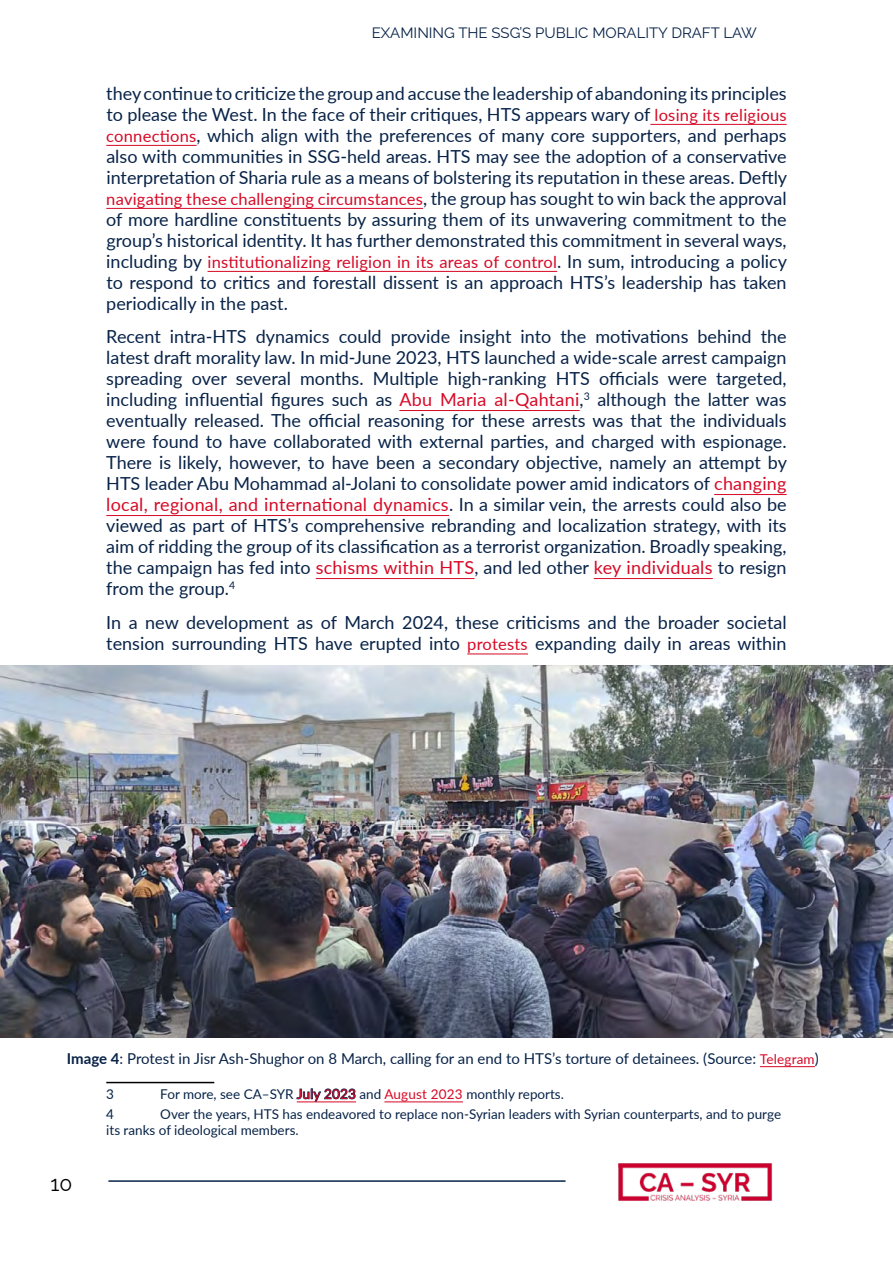
<style>
.page{position:relative;width:893px;height:1263px;background:#fff}
.page>*{position:absolute;margin:0;border:0;box-sizing:border-box;transform-origin:0 0}
.t1{font:21px "Raleway";color:#000}
.t2{font:18px/21px "Lato";color:#082348}
.t3{font:16.5px "Lato";letter-spacing:.015em;color:#d70926}
.t4{font:15px "Lato";color:#082348}
.t5{font:15px "Raleway";color:#082348}
.t6{font:13.5px/16.2px "Lato";color:#082348}
.s1{font-size:16.5px;color:#d70926}
.s2{font-size:18px;color:#082348}
.s3{color:#d70926}
.s4{font-weight:700}
.s5{font-size:13.5px;color:#d70926}
</style>
<div class="page">
<hr style="left:108px;top:1180px;width:458px;height:2px;background:#082348">
<img style="left:618px;top:1163px;width:155px;height:38px">
<hr style="left:650px;top:124px;width:137px;height:1px;background:#d70926">
<hr style="left:106px;top:145px;width:91px;height:1px;background:#d70926">
<hr style="left:106px;top:208px;width:317px;height:1px;background:#d70926">
<hr style="left:208px;top:271px;width:349px;height:1px;background:#d70926">
<hr style="left:399px;top:410px;width:181px;height:1px;background:#d70926">
<hr style="left:714px;top:494px;width:73px;height:1px;background:#d70926">
<hr style="left:106px;top:515px;width:343px;height:1px;background:#d70926">
<hr style="left:316px;top:578px;width:158px;height:1px;background:#d70926">
<hr style="left:594px;top:578px;width:119px;height:1px;background:#d70926">
<hr style="left:467px;top:654px;width:61px;height:1px;background:#d70926">
<hr style="left:106px;top:1082px;width:108px;height:1px;background:#000">
<hr style="left:297px;top:1101px;width:59px;height:1px;background:#d70926">
<hr style="left:384px;top:1101px;width:79px;height:1px;background:#d70926">
<img style="left:0;top:665px;width:893px;height:372px">
<hr style="left:760px;top:1066px;width:55px;height:1px;background:#d70926">
<p class="t5" style="left:372px;top:21px;width:387px">EXAMINING THE SSG’S PUBLIC MORALITY DRAFT LAW</p>
<p class="t2" style="left:106px;top:82px;width:682px;text-align:justify">theycontinue to criticize the group and accuse the leadership of abandoning its principles to please the West. In the face of their critiques, HTS appears wary of <span class="s1">losing its religious connections</span>, which align with the preferences of many core supporters, and perhaps also with communities in SSG-held areas. HTS may see the adoption of a conservative interpretation of Sharia rule as a means of bolstering its reputation in these areas. Deftly</p>
<p class="t3" style="left:106px;top:187px;width:682px">navigating these challenging circumstances<span class="s2">, the group has sought to win back the approval</span></p>
<p class="t2" style="left:106px;top:208px;width:682px">of more hardline constituents by assuring them of its unwavering commitment to the group’s historical identity. It has further demonstrated this commitment in several ways,</p>
<p class="t3" style="left:106px;top:250px;width:682px"><span class="s2">including by</span> institutionalizing religion in its areas of control<span class="s2">. In sum, introducing a policy</span></p>
<p class="t2" style="left:106px;top:271px;width:682px">to respond to critics and forestall dissent is an approach HTS’s leadership has taken periodically in the past.</p>
<p class="t2" style="left:106px;top:325px;width:682px;text-align:justify">Recent intra-HTS dynamics could provide insight into the motivations behind the latest draft morality law. In mid-June 2023, HTS launched a wide-scale arrest campaign spreading over several months. Multiple high-ranking HTS officials were targeted, including influential figures such as <span class="s3">Abu Maria al-Qahtani</span>,<sup>3</sup> although the latter was eventually released. The official reasoning for these arrests was that the individuals were found to have collaborated with external parties, and charged with espionage.<br>There is likely, however, to have been a secondary objective, namely an attempt by HTS leader Abu Mohammad al-Jolani to consolidate power amid indicators of <span class="s3">changing local, regional, and international dynamics</span>. In a similar vein, the arrests could also be viewed as part of HTS’s comprehensive rebranding and localization strategy, with its aim of ridding the group of its classification as a terrorist organization. Broadly speaking, the campaign has fed into <span class="s3">schisms within HTS</span>, and led other <span class="s3">key individuals</span> to resign from the group.<sup>4</sup></p>
<p class="t2" style="left:106px;top:611px;width:682px">In a new development as of March 2024, these criticisms and the broader societal tension surrounding HTS have erupted into <span class="s1">protests</span> expanding daily in areas within</p>
<p class="t4" style="left:67px;top:1047px;width:753px"><span class="s4">Image 4</span>: Protest in Jisr Ash-Shughor on 8 March, calling for an end to HTS’s torture of detainees. (Source: <span class="s5">Telegram</span>)</p>
<p class="t1" style="left:50px;top:1167px;width:23px">10</p>
<p class="t6" style="left:106px;top:1085px;width:9px">3</p>
<p class="t6" style="left:160px;top:1085px;width:405px">For more, see CA–SYR July 2023 and <span class="s3">August 2023</span> monthly reports.</p>
<p class="t6" style="left:106px;top:1106px;width:9px">4</p>
<p class="t6" style="left:106px;top:1106px;width:676px;text-indent:54px">Over the years, HTS has endeavored to replace non-Syrian leaders with Syrian counterparts, and to purge its ranks of ideological members.</p>
</div>
